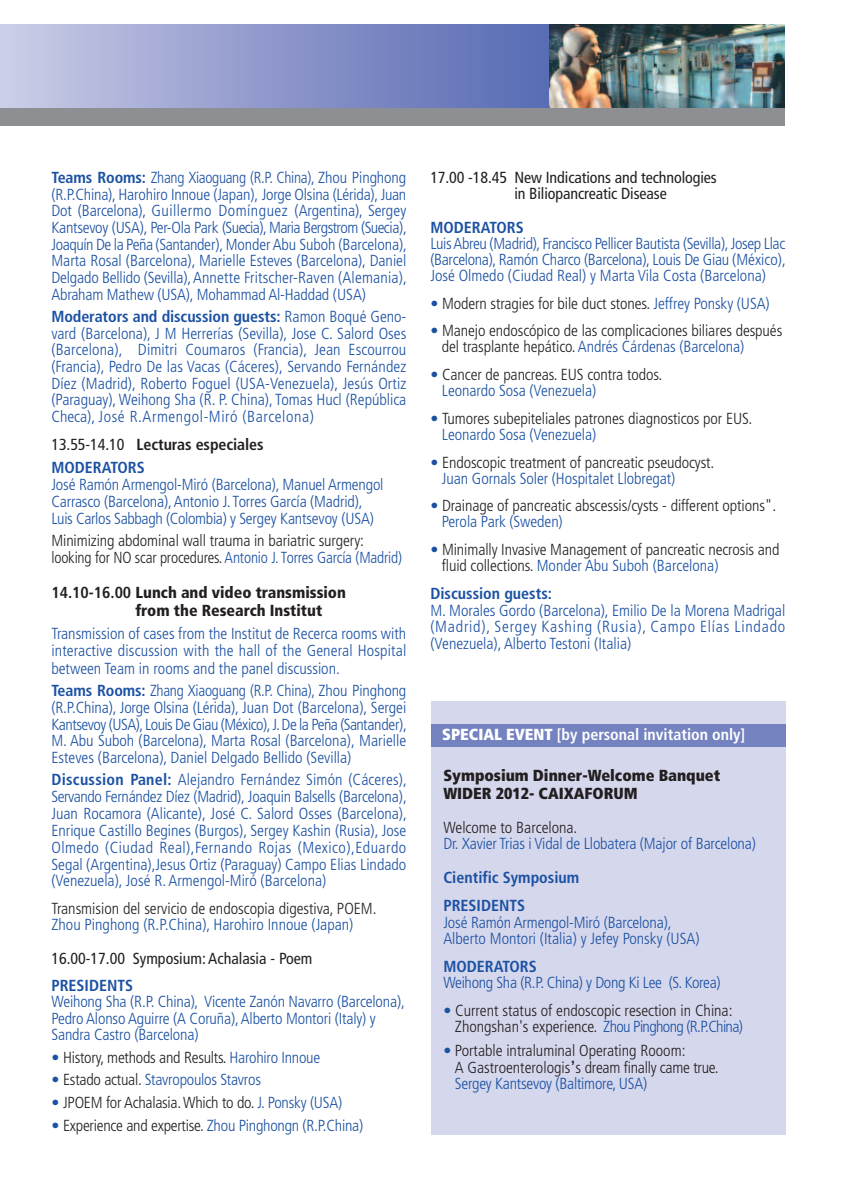
<style>
.page{position:relative;width:842px;height:1191px;background:#fff}
.page>*{position:absolute;margin:0;border:0;box-sizing:border-box;transform-origin:0 0}
.t1{font:300 condensed 16px/16.6px "Frutiger";letter-spacing:-.01em;color:#1b51a3;text-align:justify}
.t2{font:300 condensed 16px/16.2px "Frutiger";letter-spacing:-.005em;color:#231f20}
.t3{font:300 condensed 16px/16.6px "Frutiger";letter-spacing:-.01em;color:#1b51a3;text-align:justify;scale:.96 1}
.t4{font:condensed 16px/16.2px "Frutiger";letter-spacing:-.005em;color:#231f20}
.t5{font:700 condensed 16px/28px "Frutiger";color:#1b51a3}
.t6{font:900 condensed 16px/18px "Frutiger";color:#231f20}
.t7{font:900 condensed 16px/18px "Frutiger";color:#231f20}
.t8{font:700 condensed 16px/22.8px "Frutiger";letter-spacing:-.005em;color:#231f20}
.t9{font:700 condensed 16px "Frutiger";color:#fff}
.s1{font-weight:700}
.s2{font-weight:400}
.s3{color:#1b51a3}
.s4{color:#231f20}
.s5{font-weight:900}
.s6{font-family:"Lucida Grande";font-weight:400;font-stretch:normal}
</style>
<div class="page">
<svg style="left:0;top:24px;width:549px;height:85px;background:#8f99cb"></svg>
<img style="left:549px;top:24px;width:235px;height:85px">
<div style="left:0;top:109px;width:784px;height:17px;background:#8d8f92"></div>
<div style="left:431px;top:701px;width:354px;height:433px;background:#d5d7ec"></div>
<div style="left:431px;top:724px;width:354px;height:23px;background:#7582c0"></div>
<p class="t3" style="left:51px;top:170px;width:372px"><span class="s1">Teams Rooms:</span> Zhang Xiaoguang (R.P. China), Zhou Pinghong (R.P.China), Harohiro Innoue (Japan), Jorge Olsina (Lérida), Juan Dot (Barcelona), Guillermo Domínguez (Argentina), Sergey Kantsevoy (USA), Per-Ola Park (Suecia), Maria Bergstrom (Suecia), Joaquín De la Peña (Santander), Monder Abu Suboh (Barcelona), Marta Rosal (Barcelona), Marielle Esteves (Barcelona), Daniel Delgado Bellido (Sevilla),Annette Fritscher-Raven (Alemania), Abraham Mathew (USA), Mohammad Al-Haddad (USA)</p>
<p class="t1" style="left:51px;top:309px;width:356px"><span class="s1">Moderators and discussion guests:</span> Ramon Boqué Geno&shy;vard (Barcelona), J M Herrerías (Sevilla), Jose C. Salord Oses (Barcelona), Dimitri Coumaros (Francia), Jean Escourrou (Francia), Pedro De las Vacas (Cáceres), Servando Fernández Díez (Madrid), Roberto Foguel (USA-Venezuela), Jesús Ortiz (Paraguay),Weihong Sha (R. P. China), Tomas Hucl (República Checa), José R.Armengol-Miró (Barcelona)</p>
<p class="t8" style="left:51px;top:434px;width:214px"><span class="s2">13.55-14.10</span> Lecturas especiales<br><span class="s3">MODERATORS</span></p>
<p class="t1" style="left:51px;top:477px;width:334px;text-align:left">José Ramón Armengol-Miró (Barcelona), Manuel Armengol<br>Carrasco (Barcelona),Antonio J. Torres García (Madrid),<br>Luis Carlos Sabbagh (Colombia) y Sergey Kantsevoy (USA)</p>
<p class="t2" style="left:51px;top:533px;width:352px">Minimizing abdominal wall trauma in bariatric surgery: looking for NO scar procedures.<span class="s3">Antonio J. Torres García (Madrid)</span></p>
<p class="t6" style="left:135px;top:584px;width:212px;text-indent:-84px"><span class="s1">14.10-16.00</span> Lunch and video transmission from the Research Institut</p>
<p class="t1" style="left:51px;top:626px;width:356px;line-height:17.4px">Transmission of cases from the Institut de Recerca rooms with interactive discussion with the hall of the General Hospital between Team in rooms and the panel discussion.</p>
<p class="t3" style="left:51px;top:683px;width:372px"><span class="s1">Teams Rooms:</span> Zhang Xiaoguang (R.P. China), Zhou Pinghong (R.P.China), Jorge Olsina (Lérida), Juan Dot (Barcelona), Sergei Kantsevoy (USA),Louis De Giau (México),J.De la Peña (Santander), M. Abu Suboh (Barcelona), Marta Rosal (Barcelona), Marielle Esteves (Barcelona), Daniel Delgado Bellido (Sevilla)</p>
<p class="t1" style="left:51px;top:772px;width:357px"><span class="s1">Discussion Panel:</span> Alejandro Fernández Simón (Cáceres), Servando Fernández Díez (Madrid), Joaquin Balsells (Barcelona), Juan Rocamora (Alicante), José C. Salord Osses (Barcelona), Enrique Castillo Begines (Burgos), Sergey Kashin (Rusia), Jose Olmedo (Ciudad Real),Fernando Rojas (Mexico),Eduardo Segal (Argentina),Jesus Ortiz (Paraguay) Campo Elias Lindado (Venezuela), José R. Armengol-Miró (Barcelona)</p>
<p class="t2" style="left:51px;top:901px;width:327px">Transmision del servicio de endoscopia digestiva, POEM.</p>
<p class="t1" style="left:51px;top:917px;width:303px">Zhou Pinghong (R.P.China), Harohiro Innoue (Japan)</p>
<p class="t4" style="left:51px;top:951px;width:263px">16.00-17.00 Symposium: Achalasia - Poem</p>
<p class="t5" style="left:51px;top:973px;width:83px">PRESIDENTS</p>
<p class="t1" style="left:51px;top:995px;width:355px;text-align:left">Weihong Sha (R.P. China), Vicente Zanón Navarro (Barcelona),<br>Pedro Alonso Aguirre (A Coruña),Alberto Montori (Italy) y<br>Sandra Castro (Barcelona)</p>
<p class="t2" style="left:51px;top:1050px;width:270px"><span class="s3">•</span> History, methods and Results. <span class="s3">Harohiro Innoue</span></p>
<p class="t1" style="left:51px;top:1072px;width:211px">• <span class="s4">Estado actual.</span> Stavropoulos Stavros</p>
<p class="t2" style="left:51px;top:1095px;width:292px"><span class="s3">•</span> JPOEM for Achalasia.Which to do. <span class="s3">J. Ponsky (USA)</span></p>
<p class="t1" style="left:51px;top:1118px;width:313px">• <span class="s4">Experience and expertise.</span> Zhou Pinghongn (R.P.China)</p>
<p class="t4" style="left:514px;top:171px;width:204px;text-indent:-84px">17.00 -18.45 New Indications and technologies in Biliopancreatic Disease</p>
<p class="t5" style="left:430px;top:214px;width:95px">MODERATORS</p>
<p class="t1" style="left:430px;top:236px;width:357px">LuisAbreu (Madrid), Francisco Pellicer Bautista (Sevilla),Josep Llac (Barcelona), Ramón Charco (Barcelona), Louis De Giau (México), José Olmedo (Ciudad Real) y Marta Vila Costa (Barcelona)</p>
<p class="t2" style="left:430px;top:296px;width:341px"><span class="s3">•</span> Modern stragies for bile duct stones. <span class="s3">Jeffrey Ponsky (USA)</span></p>
<p class="t2" style="left:442px;top:324px;width:342px;text-indent:-11px"><span class="s3">•</span> Manejo endoscópico de las complicaciones biliares después del trasplante hepático.<span class="s3">Andrés Cárdenas (Barcelona)</span></p>
<p class="t2" style="left:442px;top:367px;width:222px;text-indent:-12px"><span class="s3">•</span> Cancer de pancreas. EUS contra todos.<br><span class="s3">Leonardo Sosa (Venezuela)</span></p>
<p class="t2" style="left:442px;top:411px;width:312px;text-indent:-12px"><span class="s3">•</span> Tumores subepiteliales patrones diagnosticos por EUS.<br><span class="s3">Leonardo Sosa (Venezuela)</span></p>
<p class="t2" style="left:442px;top:455px;width:274px;text-indent:-12px"><span class="s3">•</span> Endoscopic treatment of pancreatic pseudocyst.<br><span class="s3">Juan Gornals Soler (Hospitalet Llobregat)</span></p>
<p class="t2" style="left:442px;top:499px;width:336px;text-indent:-11px"><span class="s3">•</span> Drainage of pancreatic abscessis/cysts - different options".<br><span class="s3">Perola Park (Sweden)</span></p>
<p class="t2" style="left:442px;top:542px;width:339px;text-indent:-11px"><span class="s3">•</span> Minimally Invasive Management of pancreatic necrosis and fluid collections. <span class="s3">Monder Abu Suboh (Barcelona)</span></p>
<p class="t5" style="left:430px;top:581px;width:123px">Discussion guests:</p>
<p class="t1" style="left:430px;top:603px;width:356px">M. Morales Gordo (Barcelona), Emilio De la Morena Madrigal (Madrid), Sergey Kashing (Rusia), Campo Elías Lindado (Venezuela), Alberto Testoni (Italia)</p>
<p class="t9" style="left:442px;top:728px;width:305px"><span class="s5">SPECIAL EVENT</span> [by personal invitation only]</p>
<p class="t7" style="left:443px;top:768px;width:278px">Symposium Dinner-Welcome Banquet<br>WIDER 2012- CAIXAFORUM</p>
<p class="t2" style="left:443px;top:820px;width:136px">Welcome to Barcelona.</p>
<p class="t1" style="left:443px;top:837px;width:314px">Dr. Xavier Trias i Vidal de Llobatera (Major of Barcelona)</p>
<p class="t5" style="left:443px;top:864px;width:137px">Cientific Symposium<br>PRESIDENTS</p>
<p class="t1" style="left:443px;top:915px;width:258px">José Ramón Armengol-Miró (Barcelona),<br>Alberto Montori (Italia) y Jefey Ponsky (USA)</p>
<p class="t5" style="left:443px;top:953px;width:95px">MODERATORS</p>
<p class="t1" style="left:443px;top:975px;width:279px">Weihong Sha (R.P. China) y Dong Ki Lee (S. Korea)</p>
<p class="t2" style="left:455px;top:1003px;width:290px;text-indent:-11px"><span class="s3">•</span> Current status of endoscopic resection in China:<br>Zhongshan's experience. <span class="s3">Zhou Pinghong (R.P.China)</span></p>
<p class="t2" style="left:455px;top:1044px;width:265px;text-indent:-11px"><span class="s3">•</span> Portable intraluminal Operating Rooom:<br>A Gastroenterologis<span class="s6">’</span>s dream finally came true.<br><span class="s3">Sergey Kantsevoy (Baltimore, USA)</span></p>
</div>
